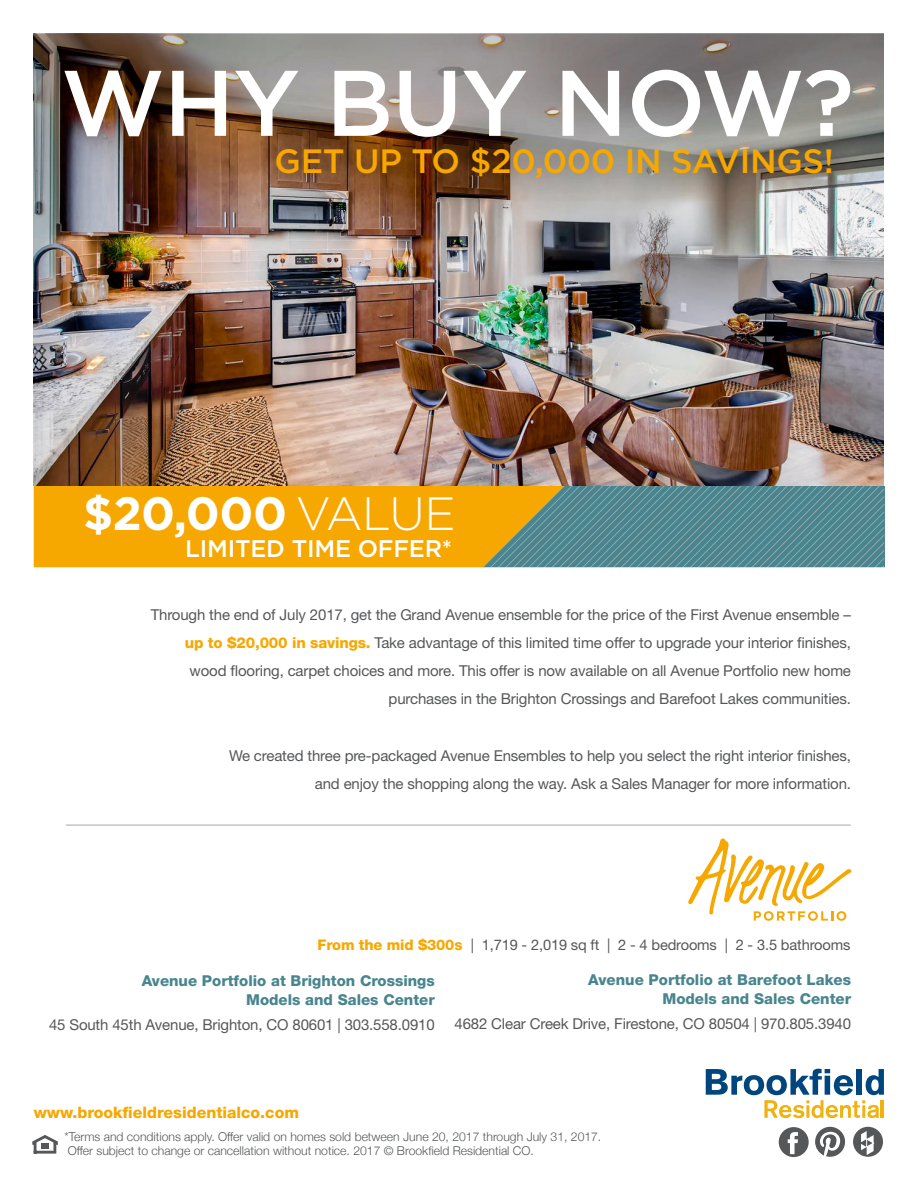
<style>
.page{position:relative;width:918px;height:1188px;background:#fff}
.page>*{position:absolute;margin:0;border:0;box-sizing:border-box;transform-origin:0 0}
.t1{font:500 92.85px "Gotham";letter-spacing:-.01em;color:#fff}
.t2{font:700 46.65px "Gotham";color:#fff}
.t3{font:500 33.75px "Gotham";letter-spacing:-.01em;color:#f6a800}
.t4{font:500 24px "Gotham";letter-spacing:-.01em;color:#fff}
.t5{font:800 15.75px "Helvetica Neue LT Std";color:#f6a800}
.t6{font:15px "Helvetica Neue LT Std";letter-spacing:-.01em;color:#555759}
.t7{font:800 15px "Helvetica Neue LT Std";color:#48858e}
.t8{font:14.7px "Helvetica Neue LT Std";letter-spacing:-.01em;color:#555759}
.t9{font:300 12.15px "Helvetica Neue";color:#555759}
.s1{font-weight:300}
.s2{font-weight:800;color:#f6a800}
</style>
<div class="page">
<hr style="left:66px;top:824px;width:785px;height:2px;background:#bdbbbb">
<img style="left:34px;top:34px;width:850px;height:533px">
<div style="left:245px;top:116px;width:618px;height:90px;background:#231f20;opacity:.75"></div>
<svg style="left:688px;top:838px;width:163px;height:83px"></svg>
<svg style="left:706px;top:1069px;width:178px;height:49px"></svg>
<hr style="left:881px;top:1100px;width:3px;height:18px;background:#efb211">
<div style="left:853px;top:1127px;width:30px;height:30px;background:#555759;border-radius:50%"></div>
<svg style="left:861px;top:1131px;width:13px;height:24px"></svg>
<div style="left:779px;top:1127px;width:30px;height:30px;background:#555759;border-radius:50%"></div>
<svg style="left:788px;top:1132px;width:10px;height:22px"></svg>
<svg style="left:815px;top:1127px;width:30px;height:30px"></svg>
<svg style="left:32px;top:1135px;width:26px;height:19px"></svg>
<p class="t1" style="left:61px;top:42px;width:794px">WHY BUY NOW?</p>
<p class="t3" style="left:275px;top:139px;width:561px">GET UP TO $20,000 IN SAVINGS!</p>
<p class="t2" style="left:83px;top:483px;width:374px">$20,000 <span class="s1">VALUE</span></p>
<p class="t4" style="left:185px;top:533px;width:268px">LIMITED TIME OFFER*</p>
<p class="t6" style="left:151px;top:606px;width:702px">Through the end of July 2017, get the Grand Avenue ensemble for the price of the First Avenue ensemble –</p>
<p class="t6" style="left:185px;top:634px;width:668px"><span class="s2">up to $20,000 in savings.</span> Take advantage of this limited time offer to upgrade your interior finishes,</p>
<p class="t6" style="left:190px;top:662px;width:663px">wood flooring, carpet choices and more. This offer is now available on all Avenue Portfolio new home</p>
<p class="t6" style="left:389px;top:690px;width:464px">purchases in the Brighton Crossings and Barefoot Lakes communities.</p>
<p class="t6" style="left:229px;top:747px;width:623px">We created three pre-packaged Avenue Ensembles to help you select the right interior finishes,</p>
<p class="t6" style="left:315px;top:775px;width:538px">and enjoy the shopping along the way. Ask a Sales Manager for more information.</p>
<p class="t8" style="left:318px;top:936px;width:534px"><span class="s2">From the mid $300s</span> | 1,719 - 2,019 sq ft | 2 - 4 bedrooms | 2 - 3.5 bathrooms</p>
<p class="t7" style="left:142px;top:971px;width:295px">Avenue Portfolio at Brighton Crossings</p>
<p class="t7" style="left:246px;top:990px;width:190px">Models and Sales Center</p>
<p class="t6" style="left:49px;top:1016px;width:387px">45 South 45th Avenue, Brighton, CO 80601 | 303.558.0910</p>
<p class="t7" style="left:588px;top:970px;width:264px">Avenue Portfolio at Barefoot Lakes</p>
<p class="t7" style="left:662px;top:989px;width:190px">Models and Sales Center</p>
<p class="t6" style="left:455px;top:1015px;width:398px">4682 Clear Creek Drive, Firestone, CO 80504 | 970.805.3940</p>
<p class="t5" style="left:34px;top:1103px;width:267px">www.brookfieldresidentialco.com</p>
<p class="t9" style="left:64px;top:1127px;width:538px">*Terms and conditions apply. Offer valid on homes sold between June 20, 2017 through July 31, 2017.</p>
<p class="t9" style="left:68px;top:1141px;width:468px">Offer subject to change or cancellation without notice. 2017 © Brookfield Residential CO.</p>
</div>
